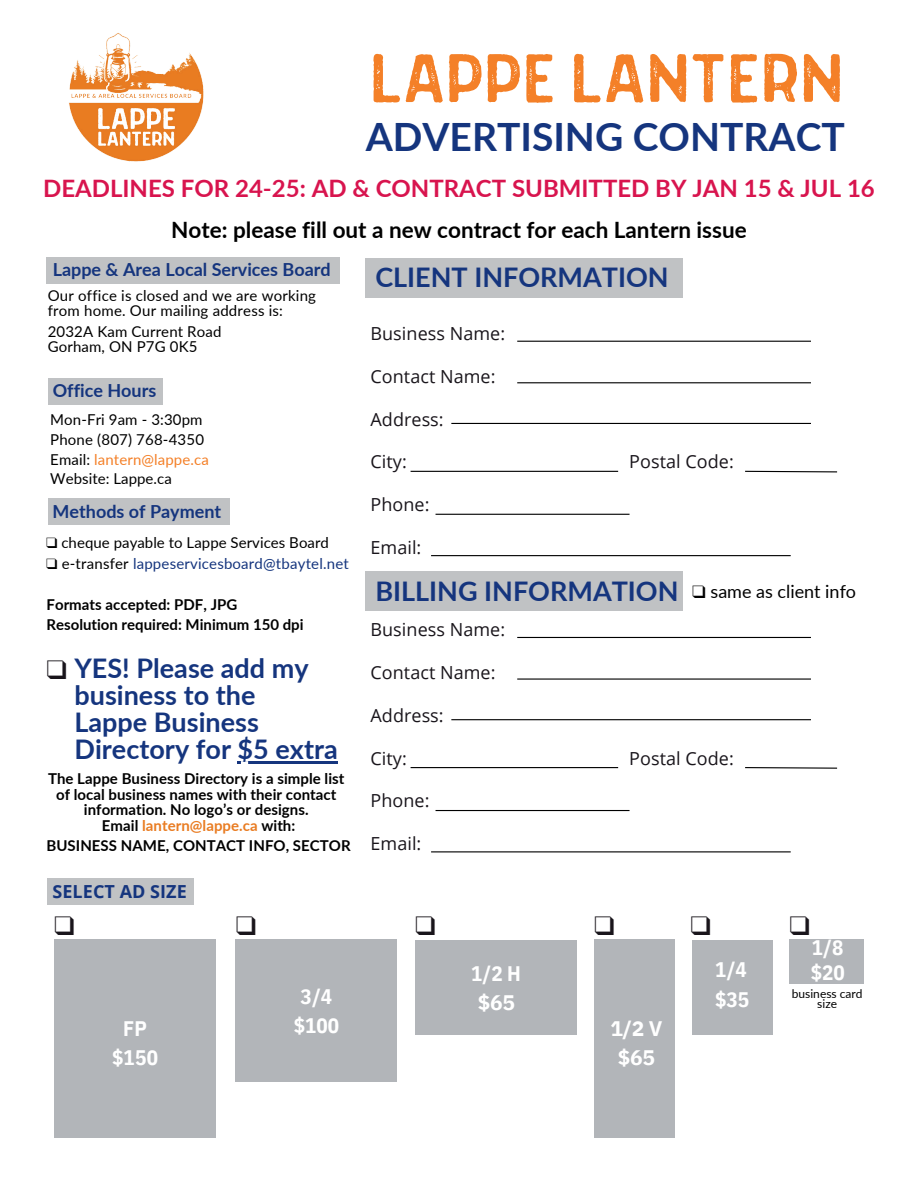
<style>
.page{position:relative;width:918px;height:1188px;background:#fff}
.page>*{position:absolute;margin:0;border:0;box-sizing:border-box;transform-origin:0 0}
.t1{font:79.5px "Grimpt Print Regular Rust";color:#f48028}
.t2{font:700 39px "Lato";color:#15357e}
.t3{font:700 27px/27px "Lato";color:#15357e}
.t4{font:27px "Free Serif";color:#19151b}
.t5{font:700 24px "Lato";color:#d8144e}
.t6{font:700 22.5px "Lato";color:#000}
.t7{font:700 21px/29.2px "IBM Plex Sans Cond";letter-spacing:.005em;color:#fff;text-align:center}
.t8{font:700 21px/29.2px "IBM Plex Sans";color:#fff;text-align:center}
.t9{font:18px "Open Sans";letter-spacing:.005em;color:#19151b}
.t10{font:700 18px "Lato";color:#15357e}
.t11{font:18px "Lato";color:#000}
.t12{font:700 18px "Open Sans";letter-spacing:.005em;color:#15357e}
.t13{font:700 15px/20.2px "Lato";letter-spacing:.005em;color:#000;text-align:center}
.t14{font:15px/19.8px "Lato";letter-spacing:.01em;color:#000}
.t15{font:15px "Lato";letter-spacing:.015em;color:#15357e}
.t16{font:12px/10.1px "Lato";color:#000;text-align:center}
.s1{color:#f48028}
.s2{font-family:"Free Serif"}
.s3{font-family:"Free Serif";color:#000}
.s4{color:#000}
.s5{font-family:"Free Serif";font-weight:400;color:#19151b}
.s6{color:#e97c22}
</style>
<div class="page">
<div style="left:54px;top:940px;width:162px;height:198px;background:#b2b5b9"></div>
<div style="left:236px;top:940px;width:161px;height:142px;background:#b2b5b9"></div>
<div style="left:415px;top:940px;width:162px;height:94px;background:#b2b5b9"></div>
<div style="left:594px;top:940px;width:80px;height:198px;background:#b2b5b9"></div>
<div style="left:692px;top:940px;width:80px;height:94px;background:#b2b5b9"></div>
<div style="left:790px;top:940px;width:74px;height:44px;background:#b2b5b9"></div>
<div style="left:46px;top:258px;width:294px;height:26px;background:#c0c2c4"></div>
<img style="left:69px;top:33px;width:135px;height:129px">
<div style="left:48px;top:878px;width:146px;height:26px;background:#c0c2c4"></div>
<div style="left:365px;top:258px;width:318px;height:39px;background:#c0c2c4"></div>
<hr style="left:517px;top:341px;width:294px;height:1px;background:#000">
<hr style="left:517px;top:382px;width:294px;height:1px;background:#000">
<hr style="left:451px;top:423px;width:360px;height:1px;background:#000">
<hr style="left:436px;top:514px;width:194px;height:1px;background:#000">
<hr style="left:411px;top:471px;width:207px;height:1px;background:#000">
<svg style="left:745px;top:470px;width:93px;height:3px"></svg>
<hr style="left:431px;top:555px;width:360px;height:1px;background:#000">
<hr style="left:238px;top:762px;width:100px;height:2px;background:#15357e">
<div style="left:48px;top:378px;width:115px;height:27px;background:#c0c2c4"></div>
<div style="left:48px;top:499px;width:182px;height:26px;background:#c0c2c4"></div>
<div style="left:365px;top:571px;width:318px;height:40px;background:#c0c2c4"></div>
<hr style="left:517px;top:637px;width:294px;height:1px;background:#000">
<hr style="left:517px;top:678px;width:294px;height:2px;background:#000">
<hr style="left:451px;top:719px;width:360px;height:1px;background:#000">
<hr style="left:436px;top:810px;width:194px;height:1px;background:#000">
<hr style="left:411px;top:767px;width:207px;height:1px;background:#000">
<svg style="left:745px;top:767px;width:93px;height:2px"></svg>
<hr style="left:431px;top:851px;width:360px;height:1px;background:#000">
<h1 class="t1" style="left:370px;top:21px;width:476px">LAPPE LANTERN</h1>
<h2 class="t2" style="left:366px;top:108px;width:481px">ADVERTISING CONTRACT</h2>
<h3 class="t5" style="left:43px;top:171px;width:833px">DEADLINES FOR 24-25: AD &amp; CONTRACT SUBMITTED BY JAN 15 &amp; JUL 16</h3>
<h3 class="t6" style="left:171px;top:214px;width:577px">Note: please fill out a new contract for each Lantern issue</h3>
<p class="t10" style="left:53px;top:257px;width:280px">Lappe &amp; Area Local Services Board</p>
<p class="t14" style="left:48px;top:287px;width:270px;line-height:15.8px">Our office is closed and we are working from home. Our mailing address is:</p>
<p class="t14" style="left:48px;top:323px;width:175px;line-height:15.8px">2032A Kam Current Road<br>Gorham, ON P7G 0K5</p>
<p class="t10" style="left:53px;top:377px;width:105px">Office Hours</p>
<p class="t14" style="left:50px;top:409px;width:160px">Mon-Fri 9am - 3:30pm<br>Phone (807) 768-4350<br>Email: <span class="s1">lantern@lappe.ca<br></span>Website: Lappe.ca</p>
<p class="t10" style="left:53px;top:498px;width:170px">Methods of Payment</p>
<p class="t14" style="left:46px;top:532px;width:284px"><span class="s2">❑</span> cheque payable to Lappe Services Board</p>
<p class="t15" style="left:46px;top:552px;width:304px"><span class="s3">❑</span> <span class="s4">e-transfer</span> lappeservicesboard@tbaytel.net</p>
<p class="t13" style="left:46px;top:594px;width:259px;text-align:left">Formats accepted: PDF, JPG<br>Resolution required: Minimum 150 dpi</p>
<h3 class="t3" style="left:74px;top:654px;width:265px;text-indent:-28px"><span class="s5">❑</span> YES! Please add my business to the<br>Lappe Business<br>Directory for $5 extra</h3>
<p class="t13" style="left:48px;top:770px;width:298px;line-height:15.8px">The Lappe Business Directory is a simple list of local business names with their contact information. No logo’s or designs.</p>
<p class="t13" style="left:47px;top:815px;width:306px">Email <span class="s6">lantern@lappe.ca</span> with:<br>BUSINESS NAME, CONTACT INFO, SECTOR</p>
<p class="t12" style="left:53px;top:879px;width:136px">SELECT AD SIZE</p>
<h3 class="t3" style="left:375px;top:263px;width:295px">CLIENT INFORMATION</h3>
<p class="t9" style="left:370px;top:321px;width:136px">Business Name:</p>
<p class="t9" style="left:370px;top:364px;width:127px">Contact Name:</p>
<p class="t9" style="left:370px;top:407px;width:75px">Address:</p>
<p class="t9" style="left:370px;top:450px;width:38px">City:</p>
<p class="t9" style="left:629px;top:450px;width:106px">Postal Code:</p>
<p class="t9" style="left:370px;top:492px;width:60px">Phone:</p>
<p class="t9" style="left:370px;top:535px;width:52px">Email:</p>
<p class="t11" style="left:692px;top:579px;width:165px"><span class="s2">❑</span> same as client info</p>
<h3 class="t3" style="left:375px;top:576px;width:305px">BILLING INFORMATION</h3>
<p class="t9" style="left:370px;top:618px;width:136px">Business Name:</p>
<p class="t9" style="left:370px;top:660px;width:127px">Contact Name:</p>
<p class="t9" style="left:370px;top:703px;width:75px">Address:</p>
<p class="t9" style="left:370px;top:746px;width:38px">City:</p>
<p class="t9" style="left:629px;top:746px;width:106px">Postal Code:</p>
<p class="t9" style="left:370px;top:789px;width:60px">Phone:</p>
<p class="t9" style="left:370px;top:831px;width:52px">Email:</p>
<h3 class="t4" style="left:54px;top:910px;width:22px">❑</h3>
<h3 class="t4" style="left:236px;top:910px;width:22px">❑</h3>
<h3 class="t4" style="left:415px;top:910px;width:22px">❑</h3>
<h3 class="t4" style="left:594px;top:910px;width:22px">❑</h3>
<h3 class="t4" style="left:691px;top:910px;width:22px">❑</h3>
<h3 class="t4" style="left:789px;top:910px;width:22px">❑</h3>
<h3 class="t7" style="left:112px;top:1012px;width:47px">FP $150</h3>
<h3 class="t7" style="left:294px;top:980px;width:47px">3/4 $100</h3>
<h3 class="t7" style="left:471px;top:957px;width:52px">1/2 H</h3>
<h3 class="t8" style="left:478px;top:986px;width:39px">$65</h3>
<h3 class="t8" style="left:610px;top:1012px;width:54px">1/2 V $65</h3>
<h3 class="t7" style="left:715px;top:954px;width:36px;text-align:left">1/4 $35</h3>
<h3 class="t7" style="left:811px;top:933px;width:36px;line-height:24.8px;text-align:left">1/8 $20</h3>
<p class="t16" style="left:792px;top:989px;width:72px">business card size</p>
</div>
